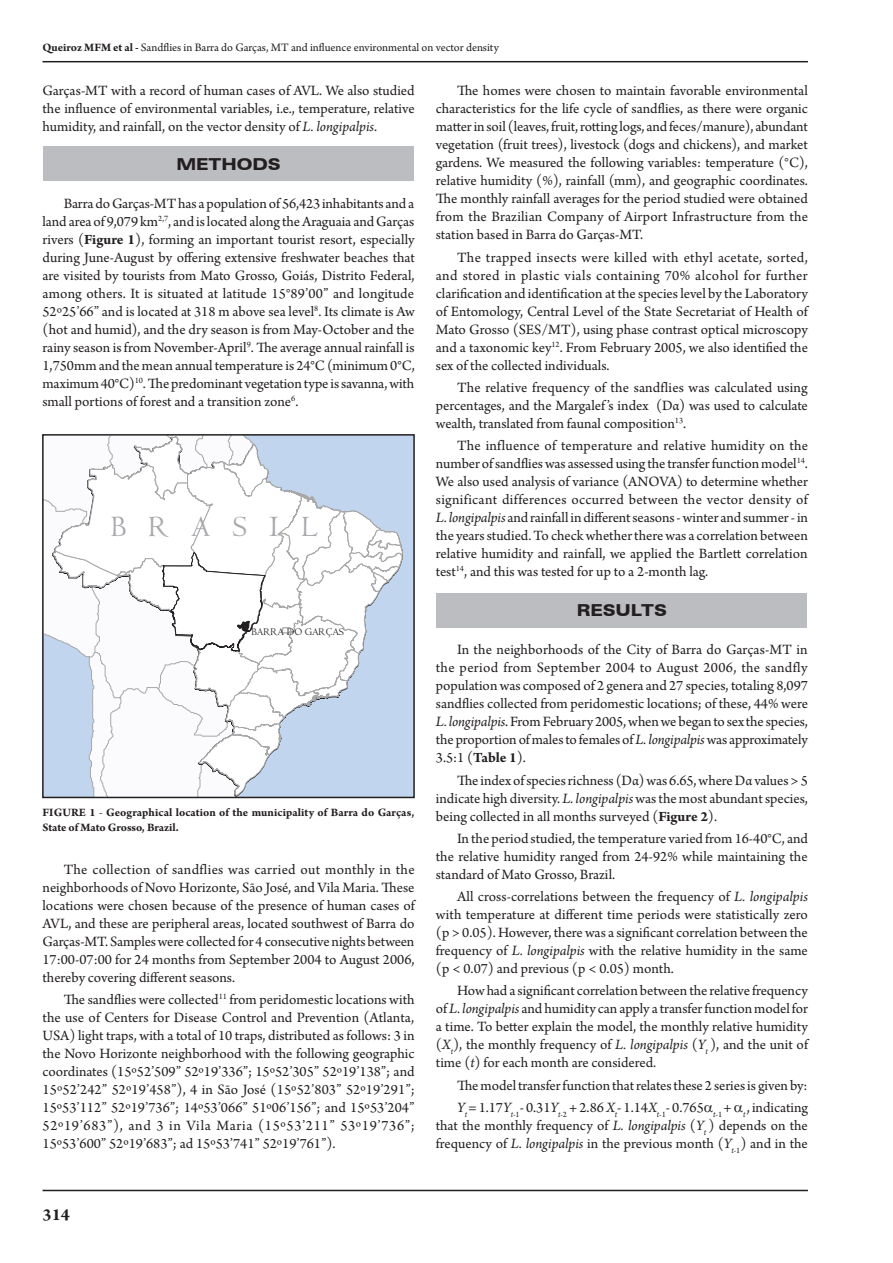
<style>
.page{position:relative;width:893px;height:1263px;background:#fff}
.page>*{position:absolute;margin:0;border:0;box-sizing:border-box;transform-origin:0 0}
.t1{font:30.45px "Centaur";letter-spacing:.73em;color:#a8a9ad}
.t2{font:700 18px "Arno Pro";color:#231f20}
.t3{font:900 expanded 16.5px "Zurich BT";color:#231f20}
.t4{font:15px/18px "Arno Pro";color:#231f20;text-align:justify}
.t5{font:700 12px/15px "Arno Pro";letter-spacing:.005em;color:#231f20}
.t6{font:12px "Arno Pro";color:#231f20}
.t7{font:10.65px "Centaur";color:#231f20}
.s1{font-weight:700}
.s2{font-style:italic}
.s3{font-weight:400}
</style>
<div class="page">
<hr style="left:43px;top:1190px;width:765px;height:1px;background:#231f20">
<div style="left:43px;top:146px;width:371px;height:35px;background:#bcbdc0"></div>
<div style="left:437px;top:593px;width:370px;height:34px;background:#bcbdc0"></div>
<div style="left:43px;top:435px;width:371px;height:362px;background:#c1d6ee"></div>
<svg style="left:45px;top:437px;width:6px;height:200px"></svg>
<svg style="left:53px;top:437px;width:350px;height:358px"></svg>
<div style="left:42px;top:434px;width:373px;height:364px;border:2px solid #231f20"></div>
<hr style="left:43px;top:61px;width:765px;height:1px;background:#231f20">
<p class="t6" style="left:43px;top:40px;width:458px"><span class="s1">Queiroz MFM et al -</span> Sandflies in Barra do Garças, MT and influence environmental on vector density</p>
<p class="t4" style="left:43px;top:82px;width:374px">Garças-MT with a record of human cases of AVL. We also studied the influence of environmental variables, i.e., temperature, relative humidity, and rainfall, on the vector density of <span class="s2">L. longipalpis</span>.</p>
<p class="t4" style="left:436px;top:82px;width:374px;text-indent:21px">The homes were chosen to maintain favorable environmental characteristics for the life cycle of sandflies, as there were organic matter in soil (leaves, fruit, rotting logs, and feces/manure), abundant vegetation (fruit trees), livestock (dogs and chickens), and market gardens. We measured the following variables: temperature (°C), relative humidity (%), rainfall (mm), and geographic coordinates.<br>The monthly rainfall averages for the period studied were obtained from the Brazilian Company of Airport Infrastructure from the station based in Barra do Garças-MT.</p>
<p class="t4" style="left:436px;top:249px;width:374px;text-indent:21px">The trapped insects were killed with ethyl acetate, sorted, and stored in plastic vials containing 70% alcohol for further clarification and identification at the species level by the Laboratory of Entomology, Central Level of the State Secretariat of Health of Mato Grosso (SES/MT), using phase contrast optical microscopy and a taxonomic key<sup>12</sup>. From February 2005, we also identified the sex of the collected individuals.</p>
<p class="t4" style="left:436px;top:379px;width:374px;text-indent:21px">The relative frequency of the sandflies was calculated using percentages, and the Margalef’s index (Dα) was used to calculate wealth, translated from faunal composition<sup>13</sup>.</p>
<p class="t4" style="left:436px;top:437px;width:374px;text-indent:21px">The influence of temperature and relative humidity on the number of sandflies was assessed using the transfer function model<sup>14</sup>.<br>We also used analysis of variance (ANOVA) to determine whether significant differences occurred between the vector density of <span class="s2">L. longipalpis</span> and rainfall in different seasons - winter and summer - in the years studied. To check whether there was a correlation between relative humidity and rainfall, we applied the Bartlett correlation test<sup>14</sup>, and this was tested for up to a 2-month lag.</p>
<p class="t3" style="left:176px;top:154px;width:106px">METHODS</p>
<p class="t4" style="left:43px;top:195px;width:374px;text-indent:21px">Barra do Garças-MT has a population of 56,423 inhabitants and a land area of 9,079 km<sup>2,7</sup>, and is located along the Araguaia and Garças rivers (<span class="s1">Figure 1</span>), forming an important tourist resort, especially during June-August by offering extensive freshwater beaches that are visited by tourists from Mato Grosso, Goiás, Distrito Federal, among others. It is situated at latitude 15°89’00” and longitude 52º25’66” and is located at 318 m above sea level<sup>8</sup>. Its climate is Aw (hot and humid), and the dry season is from May-October and the rainy season is from November-April<sup>9</sup>. The average annual rainfall is 1,750mm and the mean annual temperature is 24°C (minimum 0°C, maximum 40°C)<sup>10</sup>. The predominant vegetation type is savanna, with small portions of forest and a transition zone<sup>6</sup>.</p>
<h1 class="t1" style="left:111px;top:508px;width:209px">BRASIL</h1>
<p class="t7" style="left:252px;top:625px;width:94px">BARRA DO GARÇAS</p>
<p class="t5" style="left:43px;top:805px;width:373px">FIGURE 1 <span class="s3">-</span> Geographical location of the municipality of Barra do Garças,<br>State of Mato Grosso, Brazil.</p>
<p class="t4" style="left:43px;top:861px;width:374px;text-indent:21px">The collection of sandflies was carried out monthly in the neighborhoods of Novo Horizonte, São José, and Vila Maria. These locations were chosen because of the presence of human cases of AVL, and these are peripheral areas, located southwest of Barra do Garças-MT. Samples were collected for 4 consecutive nights between 17:00-07:00 for 24 months from September 2004 to August 2006, thereby covering different seasons.</p>
<p class="t4" style="left:43px;top:991px;width:374px;text-indent:21px">The sandflies were collected<sup>11</sup> from peridomestic locations with the use of Centers for Disease Control and Prevention (Atlanta, USA) light traps, with a total of 10 traps, distributed as follows: 3 in the Novo Horizonte neighborhood with the following geographic coordinates (15º52’509” 52º19’336”; 15º52’305” 52º19’138”; and 15º52’242” 52º19’458”), 4 in São José (15º52’803” 52º19’291”; 15º53’112” 52º19’736”; 14º53’066” 51º06’156”; and 15º53’204” 52º19’683”), and 3 in Vila Maria (15º53’211” 53º19’736”; 15º53’600” 52º19’683”; ad 15º53’741” 52º19’761”).</p>
<p class="t3" style="left:577px;top:601px;width:91px">RESULTS</p>
<p class="t4" style="left:436px;top:641px;width:374px;text-indent:21px">In the neighborhoods of the City of Barra do Garças-MT in the period from September 2004 to August 2006, the sandfly population was composed of 2 genera and 27 species, totaling 8,097 sandflies collected from peridomestic locations; of these, 44% were <span class="s2">L. longipalpis</span>. From February 2005, when we began to sex the species, the proportion of males to females of <span class="s2">L. longipalpis</span> was approximately 3.5:1 (<span class="s1">Table 1</span>).</p>
<p class="t4" style="left:436px;top:772px;width:374px;text-indent:21px">The index of species richness (Dα) was 6.65, where Dα values &gt; 5 indicate high diversity. <span class="s2">L. longipalpis</span> was the most abundant species, being collected in all months surveyed (<span class="s1">Figure 2</span>).</p>
<p class="t4" style="left:436px;top:830px;width:374px;text-indent:21px">In the period studied, the temperature varied from 16-40°C, and the relative humidity ranged from 24-92% while maintaining the standard of Mato Grosso, Brazil.</p>
<p class="t4" style="left:436px;top:888px;width:374px;text-indent:21px">All cross-correlations between the frequency of <span class="s2">L. longipalpis </span>with temperature at different time periods were statistically zero (p &gt; 0.05). However, there was a significant correlation between the frequency of <span class="s2">L. longipalpis</span> with the relative humidity in the same (p &lt; 0.07) and previous (p &lt; 0.05) month.</p>
<p class="t4" style="left:436px;top:983px;width:374px;text-indent:21px">How had a significant correlation between the relative frequency of <span class="s2">L. longipalpis</span> and humidity can apply a transfer function model for a time. To better explain the model, the monthly relative humidity (<span class="s2">X</span><sub>t</sub>), the monthly frequency of <span class="s2">L. longipalpis</span> (<span class="s2">Y</span><sub>t</sub> ), and the unit of time (<span class="s2">t</span>) for each month are considered.</p>
<p class="t4" style="left:457px;top:1075px;width:352px;line-height:22.2px">The model transfer function that relates these 2 series is given by:<br><span class="s2">Y</span><sub>t</sub> = 1.17<span class="s2">Y</span><sub>t</sub><sub>-1</sub>- 0.31<span class="s2">Y</span><sub>t</sub><sub>-2</sub> + 2.86 <span class="s2">X</span><sub>t</sub>- 1.14<span class="s2">X</span><sub>t</sub><sub>-1</sub>- 0.765 <sub>t</sub><sub>-1</sub> + <sub>t</sub> , indicating</p>
<p class="t4" style="left:436px;top:1117px;width:374px">that the monthly frequency of <span class="s2">L. longipalpis</span> (<span class="s2">Y</span><sub>t</sub> ) depends on the frequency of <span class="s2">L. longipalpis</span> in the previous month (<span class="s2">Y</span><sub>t</sub><sub>-1</sub>) and in the</p>
<p class="t2" style="left:43px;top:1204px;width:29px">314</p>
</div>
